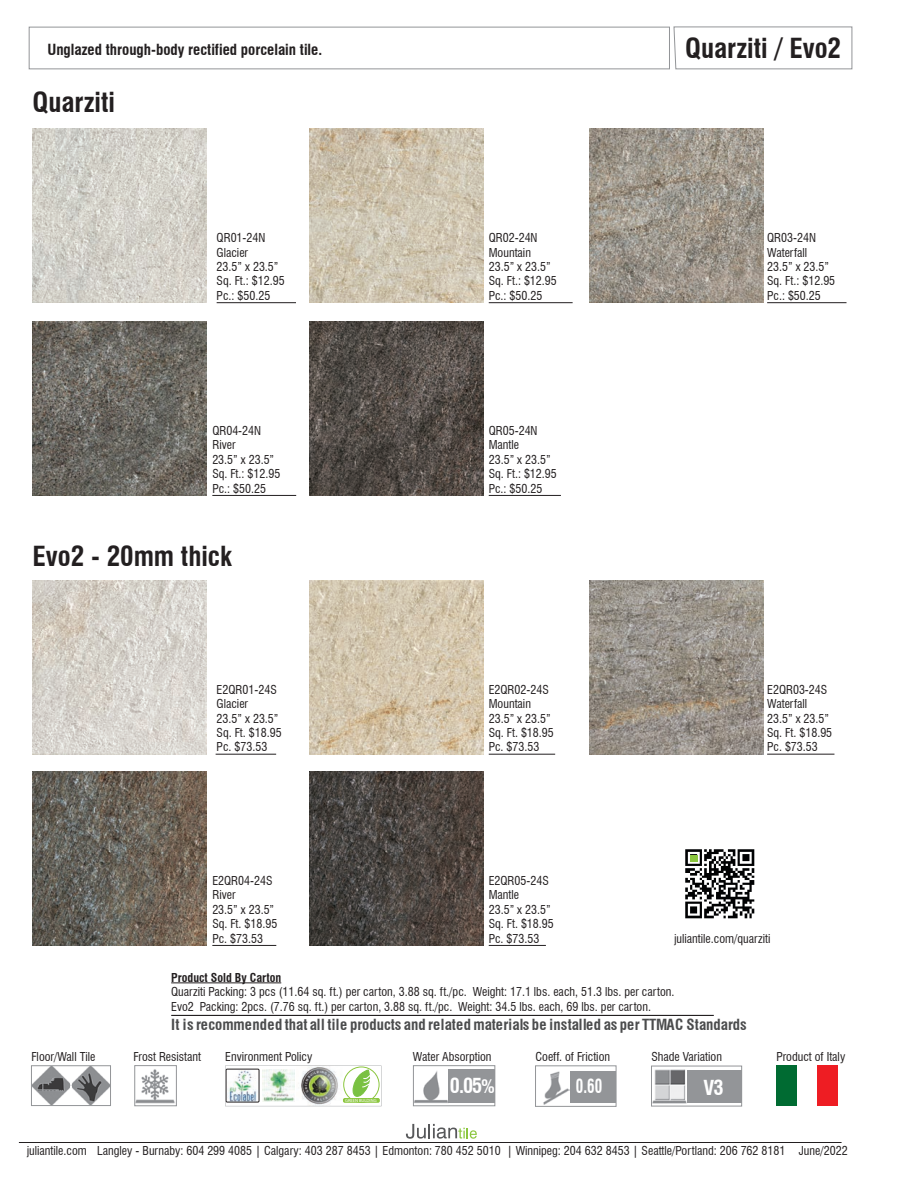
<style>
.page{position:relative;width:918px;height:1188px;background:#fff}
.page>*{position:absolute;margin:0;border:0;box-sizing:border-box;transform-origin:0 0}
.t1{font:700 condensed 27px "Swiss 721 BT";color:#231f20}
.t2{font:700 condensed 20.25px "Swiss 721 BT";color:#fff}
.t3{font:700 condensed 18.9px "Swiss 721 BT";color:#fff;scale:.79 1}
.t4{font:700 condensed 15px "Swiss 721 BT";letter-spacing:.005em;color:#4b4c4d}
.t5{font:700 condensed 15px "Swiss 721 BT";color:#231f20}
.t6{font:condensed 12px/14.4px "Swiss 721 BT";color:#231f20}
.t7{font:700 condensed 12px "Swiss 721 BT";color:#231f20}
.t8{font:4.5px "Myriad Pro";color:#fff}
.s1{font-size:18px}
</style>
<div class="page">
<div style="left:29px;top:27px;width:641px;height:42px;border:1px solid #939598"></div>
<svg style="left:674px;top:27px;width:178px;height:42px"></svg>
<hr style="left:217px;top:302px;width:79px;height:1px;background:#231f20">
<img style="left:33px;top:129px;width:174px;height:174px">
<hr style="left:489px;top:302px;width:84px;height:1px;background:#231f20">
<img style="left:309px;top:129px;width:174px;height:174px">
<hr style="left:212px;top:495px;width:84px;height:1px;background:#231f20">
<img style="left:33px;top:321px;width:174px;height:174px">
<hr style="left:489px;top:495px;width:72px;height:1px;background:#231f20">
<img style="left:309px;top:321px;width:174px;height:174px">
<hr style="left:767px;top:302px;width:80px;height:1px;background:#231f20">
<img style="left:589px;top:129px;width:174px;height:174px">
<hr style="left:216px;top:754px;width:60px;height:1px;background:#231f20">
<img style="left:33px;top:580px;width:174px;height:174px">
<hr style="left:489px;top:754px;width:66px;height:1px;background:#231f20">
<img style="left:309px;top:580px;width:174px;height:174px">
<hr style="left:212px;top:945px;width:64px;height:1px;background:#231f20">
<img style="left:33px;top:771px;width:174px;height:174px">
<hr style="left:489px;top:945px;width:57px;height:1px;background:#231f20">
<img style="left:309px;top:771px;width:174px;height:174px">
<hr style="left:767px;top:754px;width:67px;height:1px;background:#231f20">
<img style="left:589px;top:580px;width:174px;height:174px">
<hr style="left:171px;top:1015px;width:543px;height:1px;background:#231f20">
<hr style="left:171px;top:982px;width:110px;height:1px;background:#231f20">
<hr style="left:19px;top:1142px;width:823px;height:1px;background:#231f20">
<svg style="left:406px;top:1124px;width:71px;height:15px"></svg>
<img style="left:33px;top:1068px;width:76px;height:36px">
<img style="left:71px;top:1068px;width:1px;height:36px">
<div style="left:31px;top:1066px;width:80px;height:40px;border:1px solid #939598"></div>
<img style="left:137px;top:1069px;width:38px;height:35px">
<div style="left:135px;top:1065px;width:42px;height:41px;border:1px solid #939598"></div>
<img style="left:415px;top:1071px;width:33px;height:32px">
<div style="left:448px;top:1070px;width:47px;height:33px;background:#939598"></div>
<div style="left:413px;top:1065px;width:82px;height:41px;border:1px solid #939598"></div>
<img style="left:653px;top:1069px;width:34px;height:35px">
<div style="left:687px;top:1070px;width:55px;height:33px;background:#939598"></div>
<div style="left:651px;top:1066px;width:91px;height:40px;border:1px solid #939598"></div>
<img style="left:543px;top:1071px;width:26px;height:33px">
<div style="left:535px;top:1066px;width:81px;height:41px;border:1px solid #939598"></div>
<div style="left:571px;top:1071px;width:45px;height:32px;background:#939598"></div>
<div style="left:777px;top:1066px;width:20px;height:40px;background:#006b32"></div>
<div style="left:817px;top:1066px;width:21px;height:40px;background:#ee1d23"></div>
<img style="left:685px;top:849px;width:70px;height:70px">
<div style="left:690px;top:855px;width:7px;height:7px;background:#8bc63e"></div>
<img style="left:225px;top:1066px;width:156px;height:40px">
<div style="left:343px;top:1098px;width:37px;height:5px;background:#8bc63e;border-radius:2px"></div>
<img style="left:262px;top:1069px;width:33px;height:33px">
<p class="t5" style="left:47px;top:40px;width:276px">Unglazed through-body rectified porcelain tile.</p>
<h1 class="t1" style="left:685px;top:32px;width:157px">Quarziti / Evo2</h1>
<h1 class="t1" style="left:33px;top:86px;width:84px">Quarziti</h1>
<p class="t6" style="left:217px;top:231px;width:70px">QR01-24N<br>Glacier<br>23.5” x 23.5”<br>Sq. Ft.: $12.95<br>Pc.: $50.25</p>
<p class="t6" style="left:489px;top:231px;width:70px">QR02-24N<br>Mountain<br>23.5” x 23.5”<br>Sq. Ft.: $12.95<br>Pc.: $50.25</p>
<p class="t6" style="left:212px;top:423px;width:70px">QR04-24N<br>River<br>23.5” x 23.5”<br>Sq. Ft.: $12.95<br>Pc.: $50.25</p>
<p class="t6" style="left:489px;top:423px;width:70px">QR05-24N<br>Mantle<br>23.5” x 23.5”<br>Sq. Ft.: $12.95<br>Pc.: $50.25</p>
<h1 class="t1" style="left:33px;top:540px;width:201px">Evo2 - 20mm thick</h1>
<p class="t6" style="left:217px;top:682px;width:67px">E2QR01-24S<br>Glacier<br>23.5” x 23.5”<br>Sq. Ft. $18.95<br>Pc. $73.53</p>
<p class="t6" style="left:489px;top:682px;width:67px">E2QR02-24S<br>Mountain<br>23.5” x 23.5”<br>Sq. Ft. $18.95<br>Pc. $73.53</p>
<p class="t6" style="left:212px;top:873px;width:67px">E2QR04-24S<br>River<br>23.5” x 23.5”<br>Sq. Ft. $18.95<br>Pc. $73.53</p>
<p class="t6" style="left:489px;top:873px;width:67px">E2QR05-24S<br>Mantle<br>23.5” x 23.5”<br>Sq. Ft. $18.95<br>Pc. $73.53</p>
<p class="t6" style="left:767px;top:231px;width:70px">QR03-24N<br>Waterfall<br>23.5” x 23.5”<br>Sq. Ft.: $12.95<br>Pc.: $50.25</p>
<p class="t6" style="left:767px;top:682px;width:67px">E2QR03-24S<br>Waterfall<br>23.5” x 23.5”<br>Sq. Ft. $18.95<br>Pc. $73.53</p>
<p class="t6" style="left:674px;top:932px;width:98px">juliantile.com/quarziti</p>
<p class="t7" style="left:171px;top:970px;width:112px">Product Sold By Carton</p>
<p class="t6" style="left:171px;top:985px;width:505px">Quarziti Packing: 3 pcs (11.64 sq. ft.) per carton, 3.88 sq. ft./pc. Weight: 17.1 lbs. each, 51.3 lbs. per carton.<br>Evo2 Packing: 2pcs. (7.76 sq. ft.) per carton, 3.88 sq. ft./pc. Weight: 34.5 lbs. each, 69 lbs. per carton.</p>
<p class="t4" style="left:171px;top:1015px;width:577px">It is recommended that all tile products and related materials be installed as per TTMAC Standards</p>
<p class="t6" style="left:535px;top:1049px;width:76px">Coeff. of Friction</p>
<h3 class="t3" style="left:576px;top:1074px;width:35px">0.60</h3>
<p class="t6" style="left:31px;top:1049px;width:66px">Floor/Wall Tile</p>
<p class="t6" style="left:134px;top:1050px;width:69px">Frost Resistant</p>
<p class="t6" style="left:413px;top:1049px;width:80px">Water Absorption</p>
<h2 class="t2" style="left:450px;top:1073px;width:47px">0.05<span class="s1">%</span></h2>
<p class="t6" style="left:651px;top:1049px;width:72px">Shade Variation</p>
<h2 class="t2" style="left:704px;top:1075px;width:22px">V3</h2>
<p class="t6" style="left:225px;top:1050px;width:89px">Environment Policy</p>
<p class="t6" style="left:777px;top:1049px;width:70px">Product of Italy</p>
<p class="t8" style="left:345px;top:1098px;width:33px">GREEN BULDING</p>
<p class="t6" style="left:27px;top:1143px;width:62px">juliantile.com</p>
<p class="t6" style="left:799px;top:1143px;width:50px">June/2022</p>
<p class="t6" style="left:97px;top:1143px;width:690px">Langley - Burnaby: 604 299 4085 | Calgary: 403 287 8453 | Edmonton: 780 452 5010 | Winnipeg: 204 632 8453 | Seattle/Portland: 206 762 8181</p>
</div>
